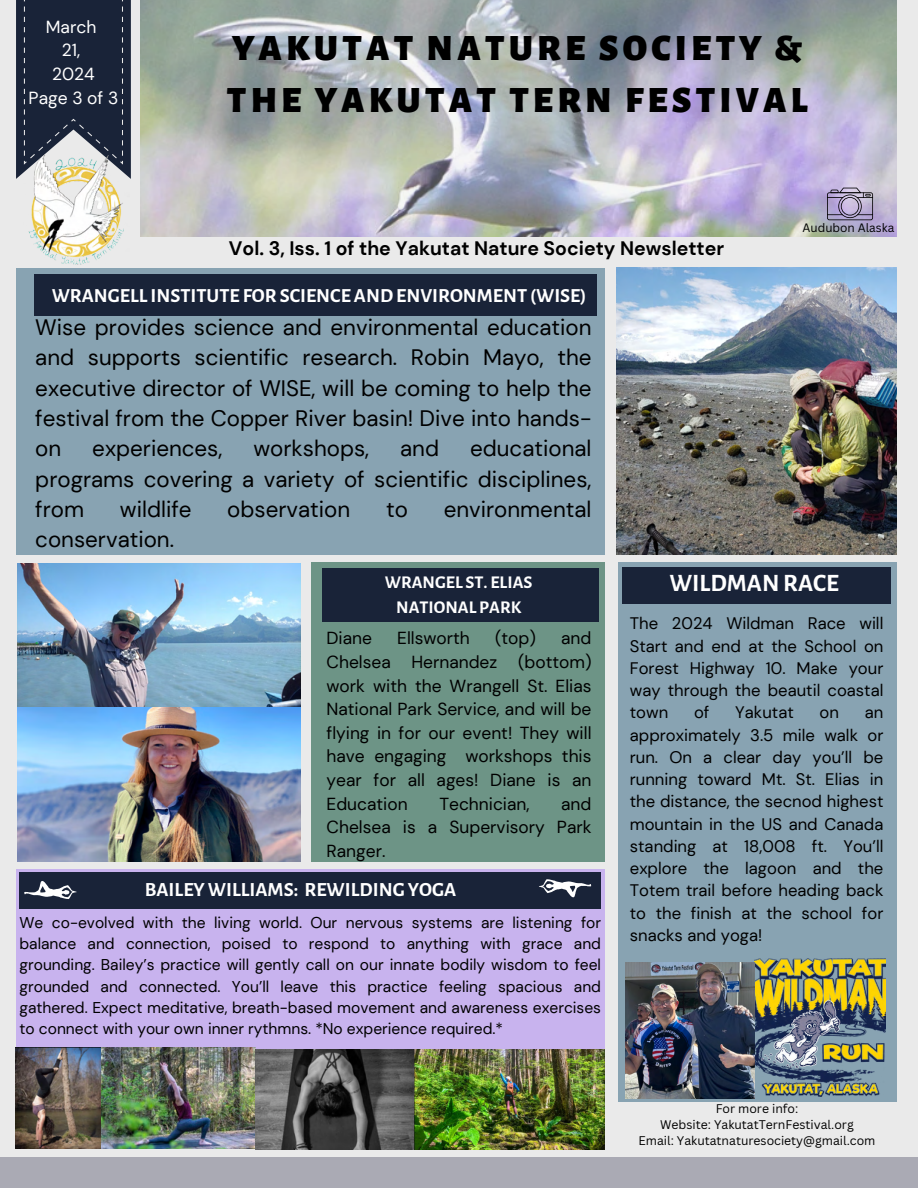
<style>
.page{position:relative;width:918px;height:1188px;background:#eaeaea}
.page>*{position:absolute;margin:0;border:0;box-sizing:border-box;transform-origin:0 0}
.t1{font:900 37.5px/51.8px "Alegreya Sans";letter-spacing:.11em;color:#000}
.t2{font:700 25.2px "Alegreya Sans";color:#fff}
.t3{font:22.35px/30.3px "DM Sans";color:#000;text-align:justify}
.t4{font:700 20.25px "Alegreya Sans";color:#fff}
.t5{font:700 20.1px "Alegreya Sans";color:#fff}
.t6{font:700 19.5px "DM Sans";color:#000}
.t7{font:700 18px/24.8px "Alegreya Sans";color:#fff;text-align:center}
.t8{font:17.4px/23.7px "DM Sans";color:#000;text-align:justify}
.t9{font:17.4px/23.7px "DM Sans";color:#fff;text-align:center}
.t10{font:16.65px/22.2px "DM Sans";color:#000;text-align:justify}
.t11{font:15.6px/21.3px "DM Sans";color:#000;text-align:justify}
.t12{font:12.15px/16.4px "Canva Sans";color:#000;text-align:center}
.t13{font:11.85px "Canva Sans";color:#000}
</style>
<div class="page">
<div style="left:0;top:1157px;width:918px;height:31px;background:#aaaab4"></div>
<div style="left:16px;top:268px;width:588px;height:286px;background:#88a3b2"></div>
<div style="left:34px;top:274px;width:562px;height:41px;background:#192338"></div>
<img style="left:617px;top:267px;width:280px;height:287px">
<img style="left:17px;top:564px;width:284px;height:297px">
<div style="left:16px;top:0;width:115px;height:179px;background:#192338"></div>
<img style="left:140px;top:0;width:756px;height:236px">
<div style="left:618px;top:562px;width:279px;height:539px;background:#88a3b2"></div>
<div style="left:622px;top:567px;width:268px;height:36px;background:#192338"></div>
<img style="left:754px;top:959px;width:132px;height:137px">
<svg style="left:827px;top:188px;width:46px;height:32px"></svg>
<div style="left:311px;top:562px;width:294px;height:300px;background:#6d9486"></div>
<div style="left:322px;top:568px;width:277px;height:53px;background:#192338"></div>
<div style="left:16px;top:870px;width:589px;height:179px;background:#c8b3ee"></div>
<div style="left:20px;top:872px;width:581px;height:36px;background:#192338"></div>
<svg style="left:24px;top:881px;width:53px;height:18px"></svg>
<svg style="left:539px;top:879px;width:52px;height:19px"></svg>
<img style="left:16px;top:1048px;width:589px;height:101px">
<img style="left:625px;top:962px;width:130px;height:136px">
<img style="left:20px;top:143px;width:110px;height:122px">
<p class="t9" style="left:29px;top:15px;width:91px">March<br>21,<br>2024<br>Page 3 of 3</p>
<h1 class="t1" style="left:227px;top:23px;width:582px">YAKUTAT NATURE SOCIETY &amp;<br>THE YAKUTAT TERN FESTIVAL</h1>
<p class="t6" style="left:229px;top:236px;width:497px">Vol. 3, Iss. 1 of the Yakutat Nature Society Newsletter</p>
<p class="t13" style="left:803px;top:220px;width:93px">Audubon Alaska</p>
<p class="t5" style="left:52px;top:286px;width:536px">WRANGELL INSTITUTE FOR SCIENCE AND ENVIRONMENT (WISE)</p>
<h3 class="t3" style="left:35px;top:312px;width:558px">Wise provides science and environmental education and supports scientific research. Robin Mayo, the executive director of WISE, will be coming to help the festival from the Copper River basin! Dive into hands&shy;on</h3>
<h3 class="t3" style="left:35px;top:434px;width:558px;text-indent:435px">educational programs covering a variety of scientific disciplines, from</h3>
<h3 class="t3" style="left:92px;top:434px;width:132px">experiences,</h3>
<h3 class="t3" style="left:253px;top:434px;width:117px">workshops,</h3>
<h3 class="t3" style="left:400px;top:434px;width:40px">and</h3>
<h3 class="t3" style="left:120px;top:494px;width:73px">wildlife</h3>
<h3 class="t3" style="left:227px;top:494px;width:124px">observation</h3>
<h3 class="t3" style="left:386px;top:494px;width:23px">to</h3>
<h3 class="t3" style="left:444px;top:494px;width:149px">environmental</h3>
<h3 class="t3" style="left:35px;top:525px;width:140px">conservation.</h3>
<p class="t7" style="left:385px;top:570px;width:149px">WRANGEL ST. ELIAS<br>NATIONAL PARK</p>
<p class="t8" style="left:327px;top:627px;width:47px">Diane</p>
<p class="t8" style="left:397px;top:627px;width:74px">Ellsworth</p>
<p class="t8" style="left:495px;top:627px;width:42px">(top)</p>
<p class="t8" style="left:327px;top:627px;width:266px;text-indent:235px">and Chelsea Hernandez (bottom) work with the Wrangell St. Elias National Park Service, and will be flying in for our event! They will have engaging workshops this year for all ages! Diane is an Education</p>
<p class="t8" style="left:327px;top:792px;width:266px;text-indent:235px">and Chelsea is a Supervisory Park Ranger.</p>
<p class="t8" style="left:439px;top:792px;width:92px">Technician,</p>
<p class="t4" style="left:145px;top:880px;width:313px">BAILEY WILLIAMS: REWILDING YOGA</p>
<p class="t11" style="left:20px;top:912px;width:583px">We co-evolved with the living world. Our nervous systems are listening for balance and connection, poised to respond to anything with grace and grounding. Bailey’s practice will gently call on our innate bodily wisdom to feel grounded and connected. You’ll leave this practice feeling spacious and gathered. Expect meditative, breath-based movement and awareness exercises to connect with your own inner rythmns. *No experience required.*</p>
<h2 class="t2" style="left:669px;top:571px;width:171px">WILDMAN RACE</h2>
<p class="t10" style="left:630px;top:613px;width:255px">The 2024 Wildman Race will Start and end at the School on Forest Highway 10. Make your way through the beautil coastal town</p>
<p class="t10" style="left:694px;top:702px;width:17px">of</p>
<p class="t10" style="left:735px;top:702px;width:60px">Yakutat</p>
<p class="t10" style="left:820px;top:702px;width:21px">on</p>
<p class="t10" style="left:630px;top:702px;width:255px;text-indent:235px">an approximately 3.5 mile walk or run. On a clear day you’ll be running toward Mt. St. Elias in the distance, the secnod highest mountain in the US and Canada standing at 18,008 ft. You’ll explore the lagoon and the Totem trail before heading back to the finish at the school for snacks and yoga!</p>
<p class="t12" style="left:639px;top:1100px;width:238px">For more info:<br>Website: YakutatTernFestival.org<br>Email: Yakutatnaturesociety@gmail.com</p>
</div>
